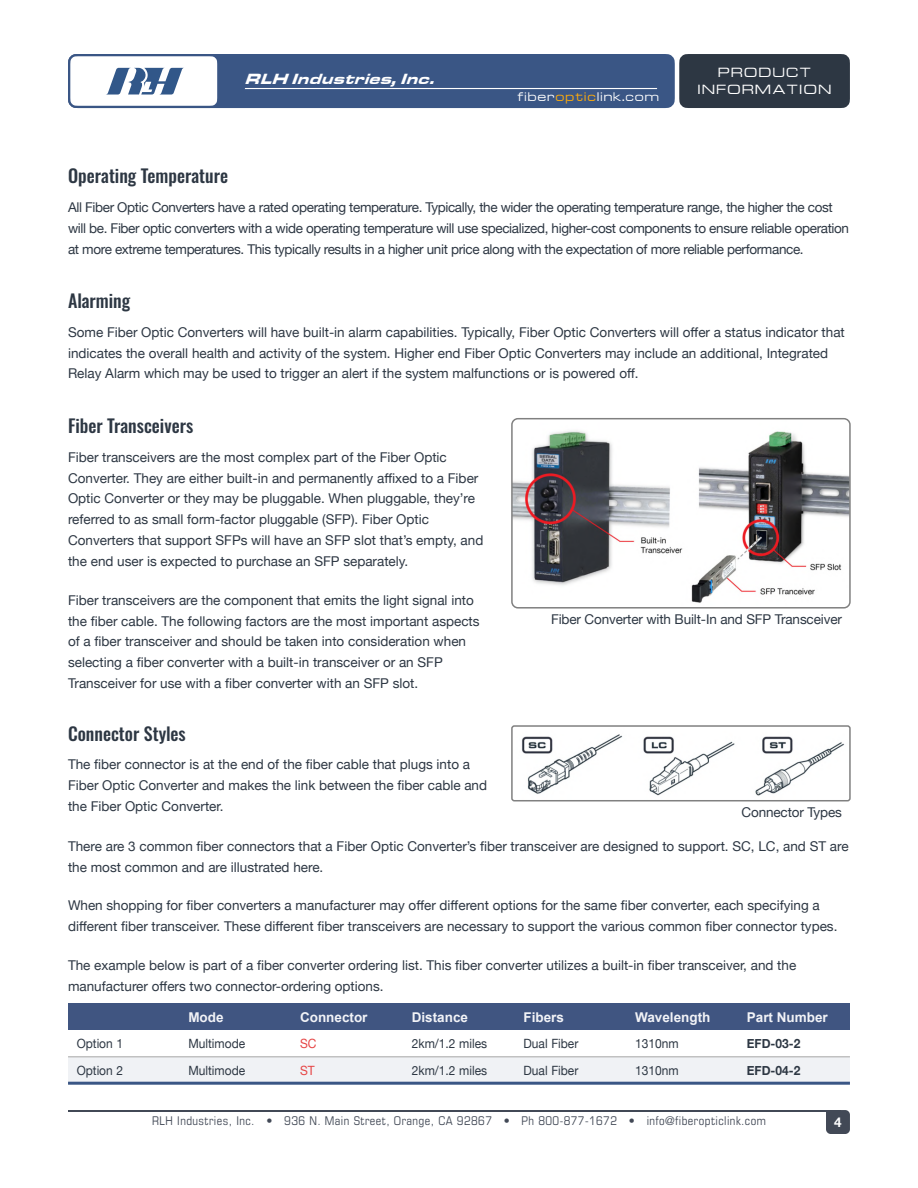
<style>
.page{position:relative;width:918px;height:1188px;background:#fff}
.page>*{position:absolute;margin:0;border:0;box-sizing:border-box;transform-origin:0 0}
.t1{font:500 18px "Oswald";color:#2d3743}
.t2{font:italic 15.3px "Eurostile T Blac Exte";color:#fff}
.t3{font:13.5px/20.9px "Helvetica Neue";color:#2d3743}
.t4{font:13.5px/20.9px "Helvetica Neue";letter-spacing:-.025em;color:#2d3743}
.t5{font:700 13.5px "Arial";color:#f2f3f7}
.t6{font:700 13.5px "Helvetica Neue";color:#fff}
.t7{font:12.75px "Helvetica Neue";color:#2d3743;scale:.94 1}
.t8{font:700 12.75px "Helvetica Neue";color:#2d3743;scale:.94 1}
.t9{font:12.75px "Helvetica Neue";color:#e64545;scale:.94 1}
.t10{font:condensed 12px "Eurostile";letter-spacing:.035em;color:#424956}
.t11{font:12px/16.5px "Euro Technic Ext";letter-spacing:.12em;color:#fff;text-align:center}
.t12{font:11.25px "Euro Technic Ext";letter-spacing:.075em;color:#fff}
.s1{color:#ffac0a}
</style>
<div class="page">
<svg style="left:68px;top:54px;width:782px;height:54px;background:#546989"></svg>
<hr style="left:245px;top:88px;width:412px;height:1px;background:#fff">
<hr style="left:68px;top:1110px;width:772px;height:2px;background:#424956">
<svg style="left:826px;top:1110px;width:24px;height:24px"></svg>
<div style="left:68px;top:1003px;width:782px;height:27px;background:#405581"></div>
<div style="left:68px;top:1057px;width:782px;height:26px;background:#f0f2f5"></div>
<hr style="left:68px;top:1056px;width:782px;height:1px;background:#a6a6a6">
<hr style="left:68px;top:1082px;width:782px;height:3px;background:#3a5685">
<img style="left:512px;top:726px;width:338px;height:75px;border-radius:2px">
<div style="left:511px;top:725px;width:340px;height:76px;border:2px solid #808080;border-radius:2px"></div>
<img style="left:514px;top:421px;width:334px;height:185px">
<div style="left:511px;top:418px;width:340px;height:191px;border:2px solid #808080;border-radius:6px"></div>
<p class="t2" style="left:244px;top:72px;width:197px">RLH Industries,Inc.</p>
<h1 class="t1" style="left:68px;top:162px;width:162px">Operating Temperature</h1>
<p class="t12" style="left:517px;top:92px;width:143px">fiber<span class="s1">optic</span>link.com</p>
<p class="t11" style="left:698px;top:66px;width:135px">PRODUCT<br>INFORMATION</p>
<p class="t4" style="left:68px;top:197px;width:783px">All Fiber Optic Converters have a rated operating temperature. Typically, the wider the operating temperature range, the higher the cost will be. Fiber optic converters with a wide operating temperature will use specialized, higher-cost components to ensure reliable operation at more extreme temperatures. This typically results in a higher unit price along with the expectation of more reliable performance.</p>
<h1 class="t1" style="left:68px;top:287px;width:64px">Alarming</h1>
<p class="t3" style="left:68px;top:321px;width:778px">Some Fiber Optic Converters will have built-in alarm capabilities. Typically, Fiber Optic Converters will offer a status indicator that indicates the overall health and activity of the system. Higher end Fiber Optic Converters may include an additional, Integrated<br>Relay Alarm which may be used to trigger an alert if the system malfunctions or is powered off.</p>
<h1 class="t1" style="left:68px;top:412px;width:127px">Fiber Transceivers</h1>
<p class="t3" style="left:68px;top:446px;width:417px">Fiber transceivers are the most complex part of the Fiber Optic Converter. They are either built-in and permanently affixed to a Fiber Optic Converter or they may be pluggable. When pluggable, they’re referred to as small form-factor pluggable (SFP). Fiber Optic Converters that support SFPs will have an SFP slot that’s empty, and the end user is expected to purchase an SFP separately.</p>
<p class="t3" style="left:68px;top:589px;width:413px">Fiber transceivers are the component that emits the light signal into the fiber cable. The following factors are the most important aspects of a fiber transceiver and should be taken into consideration when selecting a fiber converter with a built-in transceiver or an SFP Transceiver for use with a fiber converter with an SFP slot.</p>
<h1 class="t1" style="left:68px;top:719px;width:119px">Connector Styles</h1>
<p class="t3" style="left:551px;top:608px;width:292px">Fiber Converter with Built-In and SFP Transceiver</p>
<p class="t3" style="left:68px;top:754px;width:421px">The fiber connector is at the end of the fiber cable that plugs into a<br>Fiber Optic Converter and makes the link between the fiber cable and the Fiber Optic Converter.</p>
<p class="t3" style="left:742px;top:801px;width:102px">Connector Types</p>
<p class="t3" style="left:68px;top:835px;width:782px">There are 3 common fiber connectors that a Fiber Optic Converter’s fiber transceiver are designed to support. SC, LC, and ST are the most common and are illustrated here.</p>
<p class="t3" style="left:68px;top:895px;width:771px">When shopping for fiber converters a manufacturer may offer different options for the same fiber converter, each specifying a different fiber transceiver. These different fiber transceivers are necessary to support the various common fiber connector types.</p>
<p class="t3" style="left:68px;top:955px;width:730px">The example below is part of a fiber converter ordering list. This fiber converter utilizes a built-in fiber transceiver, and the manufacturer offers two connector-ordering options.</p>
<p class="t5" style="left:188px;top:1012px;width:37px">Mode</p>
<p class="t5" style="left:300px;top:1012px;width:69px">Connector</p>
<p class="t5" style="left:412px;top:1012px;width:58px">Distance</p>
<p class="t5" style="left:523px;top:1012px;width:42px">Fibers</p>
<p class="t5" style="left:635px;top:1012px;width:77px">Wavelength</p>
<p class="t5" style="left:747px;top:1012px;width:83px">Part Number</p>
<p class="t7" style="left:77px;top:1036px;width:51px">Option 1</p>
<p class="t7" style="left:188px;top:1036px;width:62px">Multimode</p>
<p class="t9" style="left:300px;top:1036px;width:19px">SC</p>
<p class="t7" style="left:412px;top:1036px;width:82px">2km/1.2 miles</p>
<p class="t7" style="left:523px;top:1036px;width:60px">Dual Fiber</p>
<p class="t7" style="left:635px;top:1036px;width:48px">1310nm</p>
<p class="t8" style="left:747px;top:1036px;width:58px">EFD-03-2</p>
<p class="t7" style="left:77px;top:1062px;width:51px">Option 2</p>
<p class="t7" style="left:188px;top:1062px;width:62px">Multimode</p>
<p class="t9" style="left:300px;top:1062px;width:17px">ST</p>
<p class="t7" style="left:412px;top:1062px;width:82px">2km/1.2 miles</p>
<p class="t7" style="left:523px;top:1062px;width:60px">Dual Fiber</p>
<p class="t7" style="left:635px;top:1062px;width:48px">1310nm</p>
<p class="t8" style="left:747px;top:1062px;width:58px">EFD-04-2</p>
<p class="t10" style="left:152px;top:1117px;width:615px">RLH Industries, Inc. • 936 N. Main Street, Orange, CA 92867 • Ph 800-877-1672 • info@fiberopticlink.com</p>
<p class="t6" style="left:834px;top:1114px;width:9px">4</p>
</div>
